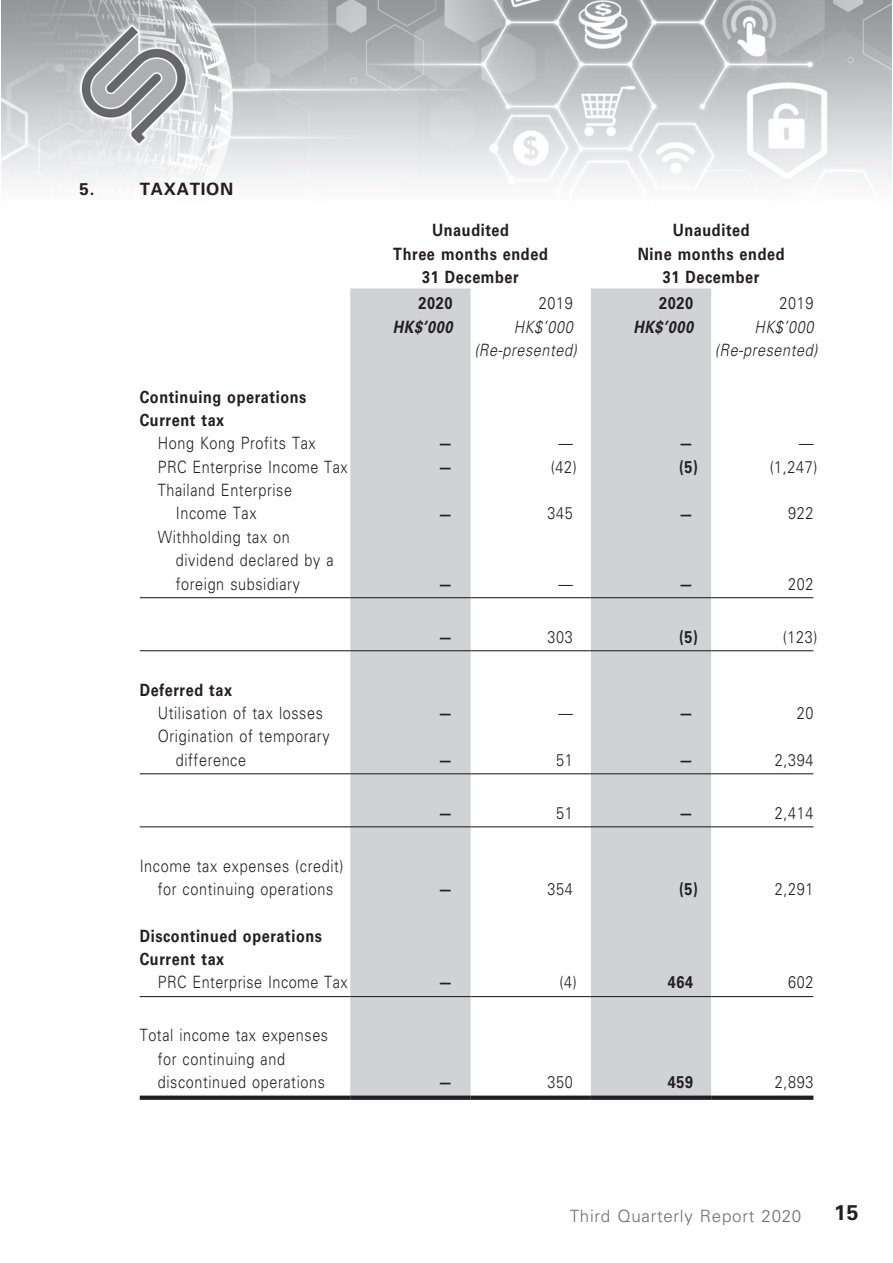
<style>
.page{position:relative;width:893px;height:1263px;background:#fff}
.page>*{position:absolute;margin:0;border:0;box-sizing:border-box;transform-origin:0 0}
.t1{font:700 21.15px "Univers LT Std";color:#231f20}
.t2{font:300 16.95px/23.4px "Univers";letter-spacing:.04em;color:#231f20;scale:.85 1}
.t3{font:700 16.95px/23.4px "Univers";letter-spacing:.04em;color:#231f20;text-align:center;scale:.85 1}
.t4{font:italic 300 16.95px "Univers";letter-spacing:.04em;color:#231f20;scale:.85 1}
.t5{font:300 16.95px "Univers";letter-spacing:.04em;color:#6c6d70}
.t6{font:italic 700 16.95px "Univers";letter-spacing:.04em;color:#231f20;scale:.85 1}
.t7{font:700 16.95px "Univers";letter-spacing:.04em;color:#231f20}
</style>
<div class="page">
<img style="left:1px;top:0;width:890px;height:1100px">
<svg style="left:350px;top:288px;width:361px;height:808px;fill:#d1d2d4"></svg>
<hr style="left:140px;top:597px;width:210px;height:1px;background:#231f20">
<hr style="left:350px;top:597px;width:120px;height:1px;background:#231f20">
<hr style="left:470px;top:597px;width:121px;height:1px;background:#231f20">
<hr style="left:591px;top:597px;width:120px;height:1px;background:#231f20">
<hr style="left:711px;top:597px;width:102px;height:1px;background:#231f20">
<hr style="left:140px;top:650px;width:210px;height:1px;background:#231f20">
<hr style="left:350px;top:650px;width:120px;height:1px;background:#231f20">
<hr style="left:470px;top:650px;width:121px;height:1px;background:#231f20">
<hr style="left:591px;top:650px;width:120px;height:1px;background:#231f20">
<hr style="left:711px;top:650px;width:102px;height:1px;background:#231f20">
<hr style="left:140px;top:773px;width:210px;height:1px;background:#231f20">
<hr style="left:350px;top:773px;width:120px;height:1px;background:#231f20">
<hr style="left:470px;top:773px;width:121px;height:1px;background:#231f20">
<hr style="left:591px;top:773px;width:120px;height:1px;background:#231f20">
<hr style="left:711px;top:773px;width:102px;height:1px;background:#231f20">
<hr style="left:140px;top:826px;width:210px;height:1px;background:#231f20">
<hr style="left:350px;top:826px;width:120px;height:1px;background:#231f20">
<hr style="left:470px;top:826px;width:121px;height:1px;background:#231f20">
<hr style="left:591px;top:826px;width:120px;height:1px;background:#231f20">
<hr style="left:711px;top:826px;width:102px;height:1px;background:#231f20">
<hr style="left:140px;top:996px;width:210px;height:1px;background:#231f20">
<hr style="left:350px;top:996px;width:120px;height:1px;background:#231f20">
<hr style="left:470px;top:996px;width:121px;height:1px;background:#231f20">
<hr style="left:591px;top:996px;width:120px;height:1px;background:#231f20">
<hr style="left:711px;top:996px;width:102px;height:1px;background:#231f20">
<svg style="left:140px;top:1096px;width:210px;height:4px"></svg>
<svg style="left:350px;top:1096px;width:120px;height:4px"></svg>
<svg style="left:470px;top:1096px;width:121px;height:4px"></svg>
<svg style="left:591px;top:1096px;width:120px;height:4px"></svg>
<svg style="left:711px;top:1096px;width:102px;height:4px"></svg>
<p class="t7" style="left:80px;top:183px;width:16px">5.</p>
<p class="t7" style="left:140px;top:183px;width:95px">TAXATION</p>
<p class="t3" style="left:393px;top:220px;width:183px">Unaudited<br>Three months ended<br>31 December</p>
<p class="t3" style="left:638px;top:220px;width:174px">Unaudited<br>Nine months ended<br>31 December</p>
<p class="t3" style="left:419px;top:293px;width:41px">2020</p>
<p class="t2" style="left:539px;top:293px;width:41px">2019</p>
<p class="t3" style="left:659px;top:293px;width:41px">2020</p>
<p class="t2" style="left:779px;top:293px;width:41px">2019</p>
<p class="t6" style="left:393px;top:321px;width:72px">HK$’000</p>
<p class="t4" style="left:514px;top:321px;width:71px">HK$’000</p>
<p class="t6" style="left:633px;top:321px;width:72px">HK$’000</p>
<p class="t4" style="left:754px;top:321px;width:71px">HK$’000</p>
<p class="t4" style="left:474px;top:344px;width:122px">(Re-presented)</p>
<p class="t4" style="left:715px;top:344px;width:122px">(Re-presented)</p>
<p class="t3" style="left:140px;top:387px;width:198px;text-align:left">Continuing operations<br>Current tax</p>
<p class="t2" style="left:158px;top:433px;width:187px">Hong Kong Profits Tax</p>
<p class="t3" style="left:438px;top:433px;width:18px">—</p>
<p class="t2" style="left:558px;top:433px;width:18px">—</p>
<p class="t3" style="left:679px;top:433px;width:18px">—</p>
<p class="t2" style="left:799px;top:433px;width:18px">—</p>
<p class="t2" style="left:158px;top:457px;width:225px">PRC Enterprise Income Tax</p>
<p class="t3" style="left:438px;top:457px;width:18px">—</p>
<p class="t2" style="left:551px;top:457px;width:32px">(42)</p>
<p class="t3" style="left:679px;top:457px;width:24px">(5)</p>
<p class="t2" style="left:770px;top:457px;width:58px">(1,247)</p>
<p class="t2" style="left:176px;top:480px;width:138px;text-indent:-18px">Thailand Enterprise<br>Income Tax</p>
<p class="t3" style="left:438px;top:503px;width:18px">—</p>
<p class="t2" style="left:547px;top:503px;width:31px">345</p>
<p class="t3" style="left:679px;top:503px;width:18px">—</p>
<p class="t2" style="left:788px;top:503px;width:31px">922</p>
<p class="t2" style="left:176px;top:527px;width:187px;text-indent:-18px">Withholding tax on dividend declared by a foreign subsidiary</p>
<p class="t3" style="left:438px;top:573px;width:18px">—</p>
<p class="t2" style="left:558px;top:573px;width:18px">—</p>
<p class="t3" style="left:679px;top:573px;width:18px">—</p>
<p class="t2" style="left:788px;top:573px;width:31px">202</p>
<p class="t3" style="left:438px;top:626px;width:18px">—</p>
<p class="t2" style="left:547px;top:626px;width:31px">303</p>
<p class="t3" style="left:679px;top:626px;width:24px">(5)</p>
<p class="t2" style="left:783px;top:626px;width:42px">(123)</p>
<p class="t3" style="left:140px;top:679px;width:110px">Deferred tax</p>
<p class="t2" style="left:158px;top:703px;width:196px">Utilisation of tax losses</p>
<p class="t3" style="left:438px;top:703px;width:18px">—</p>
<p class="t2" style="left:558px;top:703px;width:18px">—</p>
<p class="t3" style="left:679px;top:703px;width:18px">—</p>
<p class="t2" style="left:797px;top:703px;width:21px">20</p>
<p class="t2" style="left:176px;top:726px;width:182px;text-indent:-18px">Origination of temporary difference</p>
<p class="t3" style="left:438px;top:749px;width:18px">—</p>
<p class="t2" style="left:556px;top:749px;width:21px">51</p>
<p class="t3" style="left:679px;top:749px;width:18px">—</p>
<p class="t2" style="left:775px;top:749px;width:47px">2,394</p>
<p class="t2" style="left:140px;top:856px;width:241px;text-align:center">Income tax expenses (credit) for continuing operations</p>
<p class="t3" style="left:438px;top:802px;width:18px">—</p>
<p class="t2" style="left:556px;top:802px;width:21px">51</p>
<p class="t3" style="left:679px;top:802px;width:18px">—</p>
<p class="t2" style="left:775px;top:802px;width:47px">2,414</p>
<p class="t3" style="left:438px;top:879px;width:18px">—</p>
<p class="t2" style="left:547px;top:879px;width:31px">354</p>
<p class="t3" style="left:679px;top:879px;width:24px">(5)</p>
<p class="t2" style="left:775px;top:879px;width:47px">2,291</p>
<p class="t3" style="left:140px;top:926px;width:216px;text-align:left">Discontinued operations<br>Current tax</p>
<p class="t2" style="left:158px;top:972px;width:225px">PRC Enterprise Income Tax</p>
<p class="t3" style="left:438px;top:972px;width:18px">—</p>
<p class="t2" style="left:559px;top:972px;width:22px">(4)</p>
<p class="t3" style="left:668px;top:972px;width:31px">464</p>
<p class="t2" style="left:788px;top:972px;width:31px">602</p>
<p class="t2" style="left:158px;top:1025px;width:202px;text-indent:-18px">Total income tax expenses for continuing and discontinued operations</p>
<p class="t3" style="left:438px;top:1072px;width:18px">—</p>
<p class="t2" style="left:547px;top:1072px;width:31px">350</p>
<p class="t3" style="left:668px;top:1072px;width:31px">459</p>
<p class="t2" style="left:775px;top:1072px;width:47px">2,893</p>
<p class="t5" style="left:570px;top:1210px;width:233px">Third Quarterly Report 2020</p>
<p class="t1" style="left:834px;top:1205px;width:26px">15</p>
</div>
